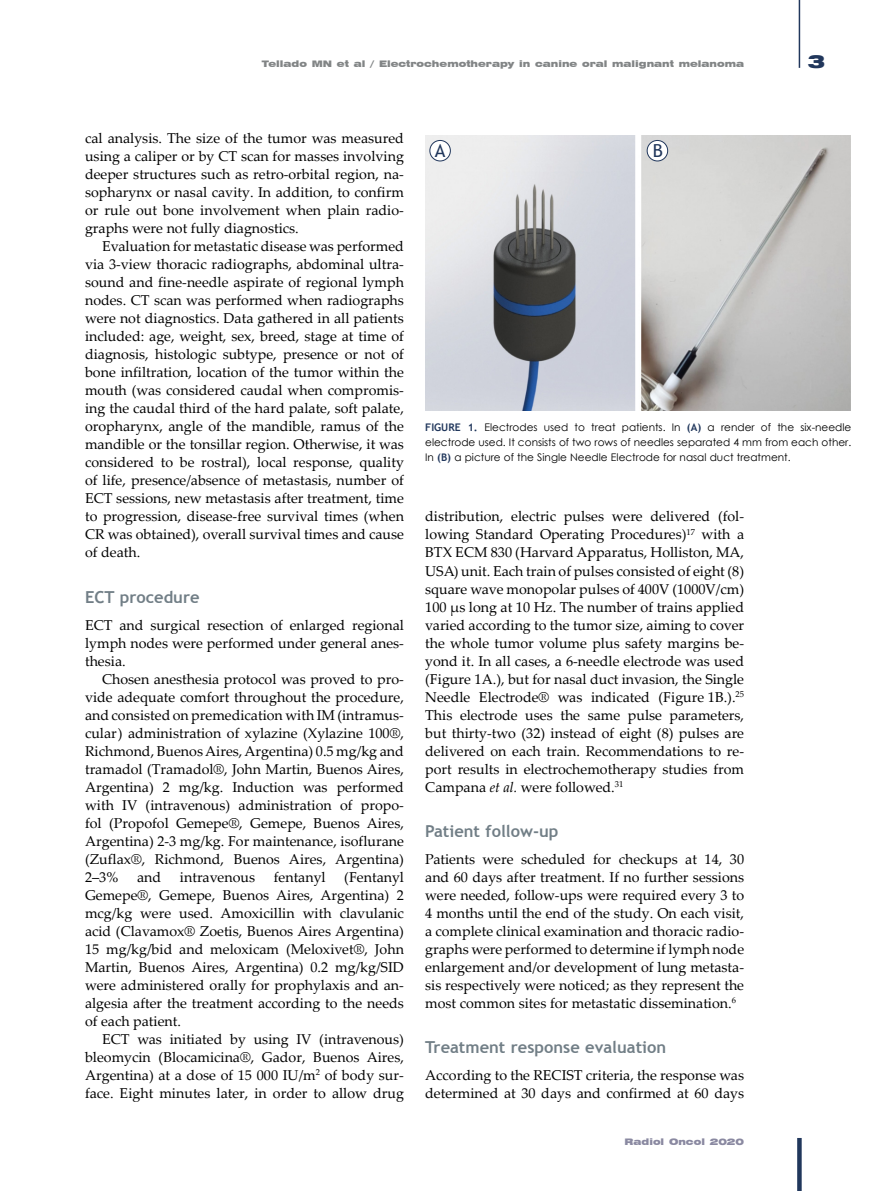
<style>
.page{position:relative;width:893px;height:1191px;background:#fff}
.page>*{position:absolute;margin:0;border:0;box-sizing:border-box;transform-origin:0 0}
.t1{font:18px "Trebuchet MS";color:#21375c}
.t2{font:900 expanded 18px "Swiss 721 BT";color:#21375c}
.t3{font:700 16.5px "Trebuchet MS";color:#717e86}
.t4{font:14.25px/18px "Palatino Linotype";color:#000;text-align:justify}
.t5{font:10.5px/15px "Century Gothic";color:#000;text-align:justify}
.t6{font:900 expanded 9px "Swiss 721 BT";color:#828586}
.t7{font:900 expanded 9px "Swiss 721 BT";color:#8a89a1}
.s1{font-family:"Trebuchet MS";font-weight:700;color:#21375c}
.s2{font-style:italic}
</style>
<div class="page">
<div style="left:797px;top:1138px;width:5px;height:53px;background:#21375c"></div>
<hr style="left:799px;top:0;width:1px;height:68px;background:#21375c">
<img style="left:425px;top:136px;width:425px;height:274px">
<div style="left:430px;top:140px;width:20px;height:21px;background:#fff;border-radius:50%"></div>
<div style="left:429px;top:140px;width:22px;height:21px;border:1px solid #21375c;border-radius:50%"></div>
<div style="left:647px;top:140px;width:21px;height:21px;background:#fff;border-radius:50%"></div>
<div style="left:647px;top:140px;width:21px;height:21px;border:1px solid #21375c;border-radius:50%"></div>
<p class="t6" style="left:262px;top:58px;width:484px">Tellado MN et al / Electrochemotherapy in canine oral malignant melanoma</p>
<p class="t2" style="left:808px;top:50px;width:19px">3</p>
<p class="t4" style="left:85px;top:129px;width:320px">cal analysis. The size of the tumor was measured using a caliper or by CT scan for masses involving deeper structures such as retro-orbital region, na&shy;sopharynx or nasal cavity. In addition, to confirm or rule out bone involvement when plain radio&shy;graphs were not fully diagnostics.</p>
<p class="t4" style="left:85px;top:237px;width:320px;text-indent:17px">Evaluation for metastatic disease was performed via 3-view thoracic radiographs, abdominal ultra&shy;sound and fine-needle aspirate of regional lymph nodes. CT scan was performed when radiographs were not diagnostics. Data gathered in all patients included: age, weight, sex, breed, stage at time of diagnosis, histologic subtype, presence or not of bone infiltration, location of the tumor within the mouth (was considered caudal when compromis&shy;ing the caudal third of the hard palate, soft palate, oropharynx, angle of the mandible, ramus of the mandible or the tonsillar region. Otherwise, it was considered to be rostral), local response, quality of life, presence/absence of metastasis, number of ECT sessions, new metastasis after treatment, time to progression, disease-free survival times (when CR was obtained), overall survival times and cause of death.</p>
<p class="t3" style="left:85px;top:586px;width:116px">ECT procedure</p>
<p class="t4" style="left:85px;top:615px;width:320px">ECT and surgical resection of enlarged regional lymph nodes were performed under general anes&shy;thesia.</p>
<p class="t4" style="left:85px;top:669px;width:320px;text-indent:17px">Chosen anesthesia protocol was proved to pro&shy;vide adequate comfort throughout the procedure, and consisted on premedication with IM (intramus&shy;cular) administration of xylazine (Xylazine 100®, Richmond, Buenos Aires, Argentina) 0.5 mg/kg and tramadol (Tramadol®, John Martin, Buenos Aires, Argentina) 2 mg/kg. Induction was performed with IV (intravenous) administration of propo&shy;fol (Propofol Gemepe®, Gemepe, Buenos Aires, Argentina) 2-3 mg/kg. For maintenance, isoflurane (Zuflax®, Richmond, Buenos Aires, Argentina)<br>2–3%</p>
<p class="t4" style="left:137px;top:867px;width:26px">and</p>
<p class="t4" style="left:180px;top:867px;width:77px">intravenous</p>
<p class="t4" style="left:274px;top:867px;width:53px">fentanyl</p>
<p class="t4" style="left:85px;top:867px;width:320px;text-indent:259px">(Fentanyl Gemepe®, Gemepe, Buenos Aires, Argentina) 2 mcg/kg were used. Amoxicillin with clavulanic acid (Clavamox® Zoetis, Buenos Aires Argentina)<br>15 mg/kg/bid and meloxicam (Meloxivet®, John Martin, Buenos Aires, Argentina) 0.2 mg/kg/SID were administered orally for prophylaxis and an&shy;algesia after the treatment according to the needs of each patient.</p>
<p class="t4" style="left:85px;top:1029px;width:320px;text-indent:17px">ECT was initiated by using IV (intravenous) bleomycin (Blocamicina®, Gador, Buenos Aires, Argentina) at a dose of 15 000 IU/m<sup>2</sup> of body sur&shy;face. Eight minutes later, in order to allow drug</p>
<p class="t1" style="left:435px;top:140px;width:12px">A</p>
<p class="t1" style="left:653px;top:140px;width:12px">B</p>
<p class="t5" style="left:425px;top:419px;width:428px"><span class="s1">FIGURE 1.</span> Electrodes used to treat patients. In <span class="s1">(A)</span> a render of the six-needle electrode used. It consists of two rows of needles separated 4 mm from each other.<br>In <span class="s1">(B)</span> a picture of the Single Needle Electrode for nasal duct treatment.</p>
<p class="t4" style="left:425px;top:507px;width:320px">distribution, electric pulses were delivered (fol&shy;lowing Standard Operating Procedures)<sup>17</sup> with a BTX ECM 830 (Harvard Apparatus, Holliston, MA, USA) unit. Each train of pulses consisted of eight (8) square wave monopolar pulses of 400V (1000V/cm)<br>100 µs long at 10 Hz. The number of trains applied varied according to the tumor size, aiming to cover the whole tumor volume plus safety margins be&shy;yond it. In all cases, a 6-needle electrode was used (Figure 1A.), but for nasal duct invasion, the Single Needle Electrode® was indicated (Figure 1B.).<sup>25<br></sup>This electrode uses the same pulse parameters, but thirty-two (32) instead of eight (8) pulses are delivered on each train. Recommendations to re&shy;port results in electrochemotherapy studies from Campana <span class="s2">et al.</span> were followed.<sup>31</sup></p>
<p class="t3" style="left:425px;top:820px;width:135px">Patient follow-up</p>
<p class="t4" style="left:425px;top:849px;width:320px">Patients were scheduled for checkups at 14, 30 and 60 days after treatment. If no further sessions were needed, follow-ups were required every 3 to 4 months until the end of the study. On each visit, a complete clinical examination and thoracic radio&shy;graphs were performed to determine if lymph node enlargement and/or development of lung metasta&shy;sis respectively were noticed; as they represent the most common sites for metastatic dissemination.<sup>6</sup></p>
<p class="t3" style="left:425px;top:1036px;width:242px">Treatment response evaluation</p>
<p class="t4" style="left:425px;top:1065px;width:320px">According to the RECIST criteria, the response was determined at 30 days and confirmed at 60 days</p>
<p class="t7" style="left:625px;top:1136px;width:121px">Radiol Oncol 2020</p>
</div>
